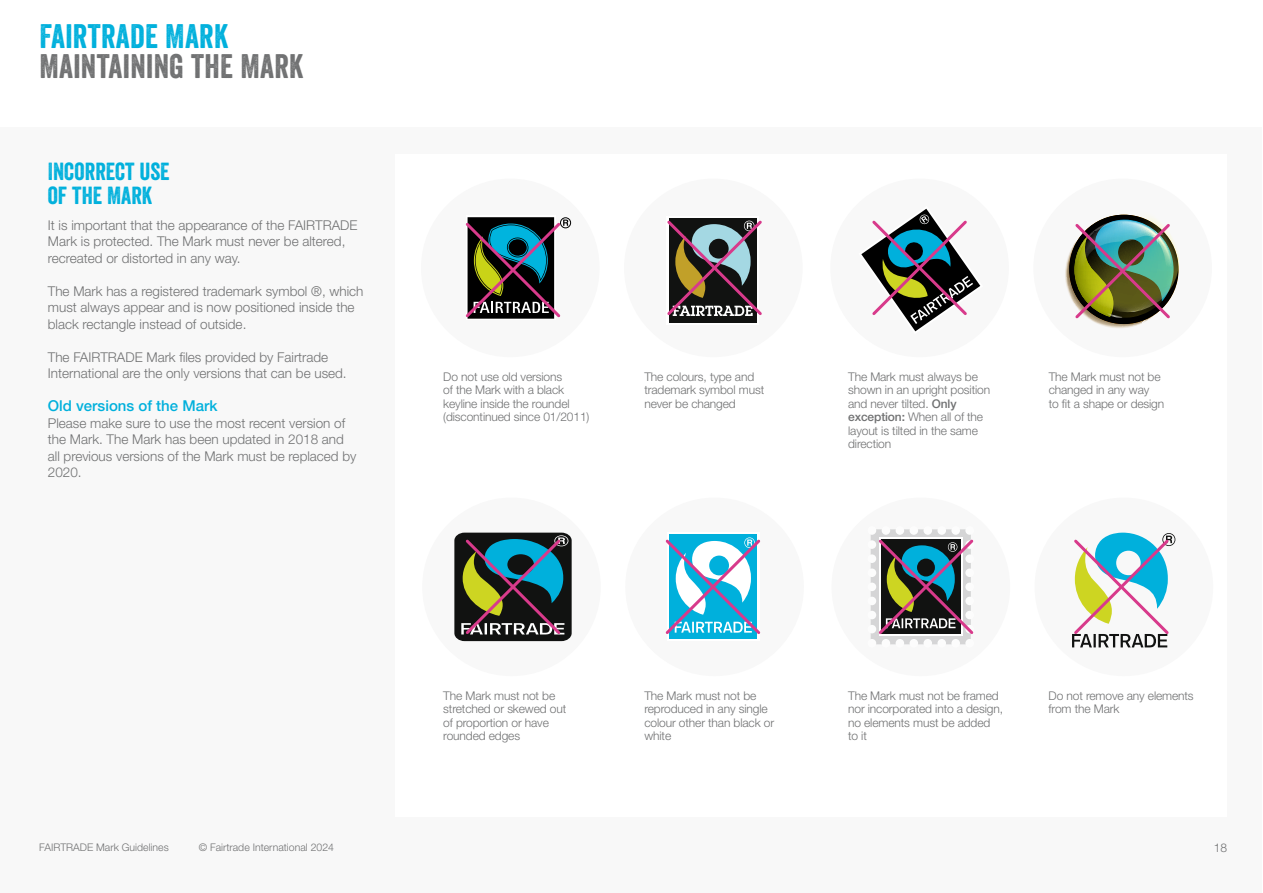
<style>
.page{position:relative;width:1263px;height:893px;background:#fff}
.page>*{position:absolute;margin:0;border:0;box-sizing:border-box;transform-origin:0 0}
.t1{font:33px "Veneer";letter-spacing:.01em;color:#707172}
.t2{font:33px "Veneer";letter-spacing:.01em;color:#00b0dc}
.t3{font:24px/24px "Veneer";color:#00b0dc}
.t4{font:500 15px "Helvetica Neue LT Std";color:#00b0dc}
.t5{font:300 13.5px/16.5px "Helvetica Neue LT Std";color:#707172}
.t6{font:300 12px/13.5px "Helvetica Neue LT Std";letter-spacing:-.01em;color:#707172}
.t7{font:300 10.5px "Helvetica Neue LT Std";color:#707172}
.s1{font-weight:500}
</style>
<div class="page">
<div style="left:1px;top:128px;width:1261px;height:765px;background:#f8f8f8"></div>
<div style="left:395px;top:154px;width:832px;height:663px;background:#fff"></div>
<div style="left:421px;top:179px;width:179px;height:178px;background:#f8f8f8;border-radius:50%"></div>
<div style="left:624px;top:179px;width:179px;height:178px;background:#f8f8f8;border-radius:50%"></div>
<div style="left:830px;top:179px;width:179px;height:178px;background:#f8f8f8;border-radius:50%"></div>
<div style="left:1033px;top:179px;width:179px;height:178px;background:#f8f8f8;border-radius:50%"></div>
<div style="left:422px;top:498px;width:179px;height:178px;background:#f8f8f8;border-radius:50%"></div>
<div style="left:625px;top:498px;width:179px;height:178px;background:#f8f8f8;border-radius:50%"></div>
<div style="left:831px;top:498px;width:179px;height:178px;background:#f8f8f8;border-radius:50%"></div>
<div style="left:1034px;top:498px;width:179px;height:178px;background:#f8f8f8;border-radius:50%"></div>
<div style="left:560px;top:218px;width:11px;height:10px;border:1px solid #000;border-radius:50%"></div>
<svg style="left:465px;top:217px;width:103px;height:102px"></svg>
<svg style="left:669px;top:322px;width:88px;height:1px"></svg>
<div style="left:669px;top:218px;width:88px;height:104px;background:#111211"></div>
<svg style="left:667px;top:220px;width:95px;height:96px"></svg>
<div style="left:667px;top:533px;width:92px;height:108px;background:linear-gradient(to right,#fff,#fff)"></div>
<div style="left:669px;top:535px;width:88px;height:104px;background:#00b0dc"></div>
<svg style="left:861px;top:208px;width:120px;height:124px"></svg>
<img style="left:1065px;top:214px;width:114px;height:114px">
<svg style="left:665px;top:537px;width:96px;height:100px"></svg>
<svg style="left:454px;top:533px;width:118px;height:108px"></svg>
<div style="left:871px;top:529px;width:100px;height:115px;border:17px solid #c6c7c8"></div>
<div style="left:868px;top:639px;width:8px;height:8px;background:#fff;border-radius:50%"></div>
<div style="left:951px;top:639px;width:9px;height:8px;background:#fff;border-radius:50%"></div>
<div style="left:965px;top:639px;width:9px;height:8px;background:#fff;border-radius:50%"></div>
<div style="left:937px;top:639px;width:9px;height:8px;background:#fff;border-radius:50%"></div>
<div style="left:923px;top:639px;width:9px;height:8px;background:#fff;border-radius:50%"></div>
<div style="left:909px;top:639px;width:9px;height:8px;background:#fff;border-radius:50%"></div>
<div style="left:896px;top:639px;width:8px;height:8px;background:#fff;border-radius:50%"></div>
<div style="left:882px;top:639px;width:8px;height:8px;background:#fff;border-radius:50%"></div>
<div style="left:868px;top:526px;width:8px;height:9px;background:#fff;border-radius:50%"></div>
<div style="left:951px;top:526px;width:9px;height:9px;background:#fff;border-radius:50%"></div>
<div style="left:965px;top:526px;width:9px;height:9px;background:#fff;border-radius:50%"></div>
<div style="left:937px;top:526px;width:9px;height:9px;background:#fff;border-radius:50%"></div>
<div style="left:923px;top:526px;width:9px;height:9px;background:#fff;border-radius:50%"></div>
<div style="left:909px;top:526px;width:9px;height:9px;background:#fff;border-radius:50%"></div>
<div style="left:896px;top:526px;width:8px;height:9px;background:#fff;border-radius:50%"></div>
<div style="left:882px;top:526px;width:8px;height:9px;background:#fff;border-radius:50%"></div>
<div style="left:868px;top:611px;width:8px;height:8px;background:#fff;border-radius:50%"></div>
<div style="left:868px;top:540px;width:8px;height:9px;background:#fff;border-radius:50%"></div>
<div style="left:868px;top:554px;width:8px;height:9px;background:#fff;border-radius:50%"></div>
<div style="left:868px;top:568px;width:8px;height:9px;background:#fff;border-radius:50%"></div>
<div style="left:868px;top:583px;width:8px;height:8px;background:#fff;border-radius:50%"></div>
<div style="left:868px;top:597px;width:8px;height:8px;background:#fff;border-radius:50%"></div>
<div style="left:868px;top:625px;width:8px;height:8px;background:#fff;border-radius:50%"></div>
<svg style="left:876px;top:537px;width:98px;height:100px"></svg>
<svg style="left:1072px;top:533px;width:103px;height:114px"></svg>
<h1 class="t2" style="left:39px;top:16px;width:191px">FAIRTRADE MARK</h1>
<h1 class="t1" style="left:39px;top:46px;width:266px">MAINTAINING THE MARK</h1>
<h2 class="t3" style="left:48px;top:159px;width:123px">INCORRECT USE<br>OF THE MARK</h2>
<p class="t5" style="left:48px;top:216px;width:311px">It is important that the appearance of the FAIRTRADE<br>Mark is protected. The Mark must never be altered, recreated or distorted in any way.</p>
<p class="t5" style="left:48px;top:282px;width:317px">The Mark has a registered trademark symbol ®, which must always appear and is now positioned inside the black rectangle instead of outside.</p>
<p class="t5" style="left:48px;top:348px;width:300px">The FAIRTRADE Mark files provided by Fairtrade<br>International are the only versions that can be used.</p>
<p class="t4" style="left:48px;top:397px;width:171px">Old versions of the Mark</p>
<p class="t5" style="left:48px;top:414px;width:310px">Please make sure to use the most recent version of the Mark. The Mark has been updated in 2018 and all previous versions of the Mark must be replaced by 2020.</p>
<p class="t6" style="left:443px;top:369px;width:148px">Do not use old versions<br>of the Mark with a black keyline inside the roundel (discontinued since 01/2011)</p>
<p class="t6" style="left:644px;top:369px;width:121px">The colours, type and trademark symbol must never be changed</p>
<p class="t6" style="left:848px;top:369px;width:144px">The Mark must always be shown in an upright position and never tilted. <span class="s1">Only exception:</span> When all of the layout is tilted in the same direction</p>
<p class="t6" style="left:1049px;top:369px;width:117px">The Mark must not be changed in any way<br>to fit a shape or design</p>
<p class="t6" style="left:443px;top:688px;width:124px">The Mark must not be stretched or skewed out of proportion or have rounded edges</p>
<p class="t6" style="left:644px;top:688px;width:131px">The Mark must not be reproduced in any single colour other than black or white</p>
<p class="t6" style="left:848px;top:688px;width:156px">The Mark must not be framed nor incorporated into a design, no elements must be added to it</p>
<p class="t6" style="left:1049px;top:688px;width:147px">Do not remove any elements from the Mark</p>
<p class="t7" style="left:39px;top:840px;width:131px">FAIRTRADE Mark Guidelines</p>
<p class="t7" style="left:199px;top:840px;width:137px">© Fairtrade International 2024</p>
<p class="t6" style="left:1214px;top:840px;width:15px">18</p>
</div>
